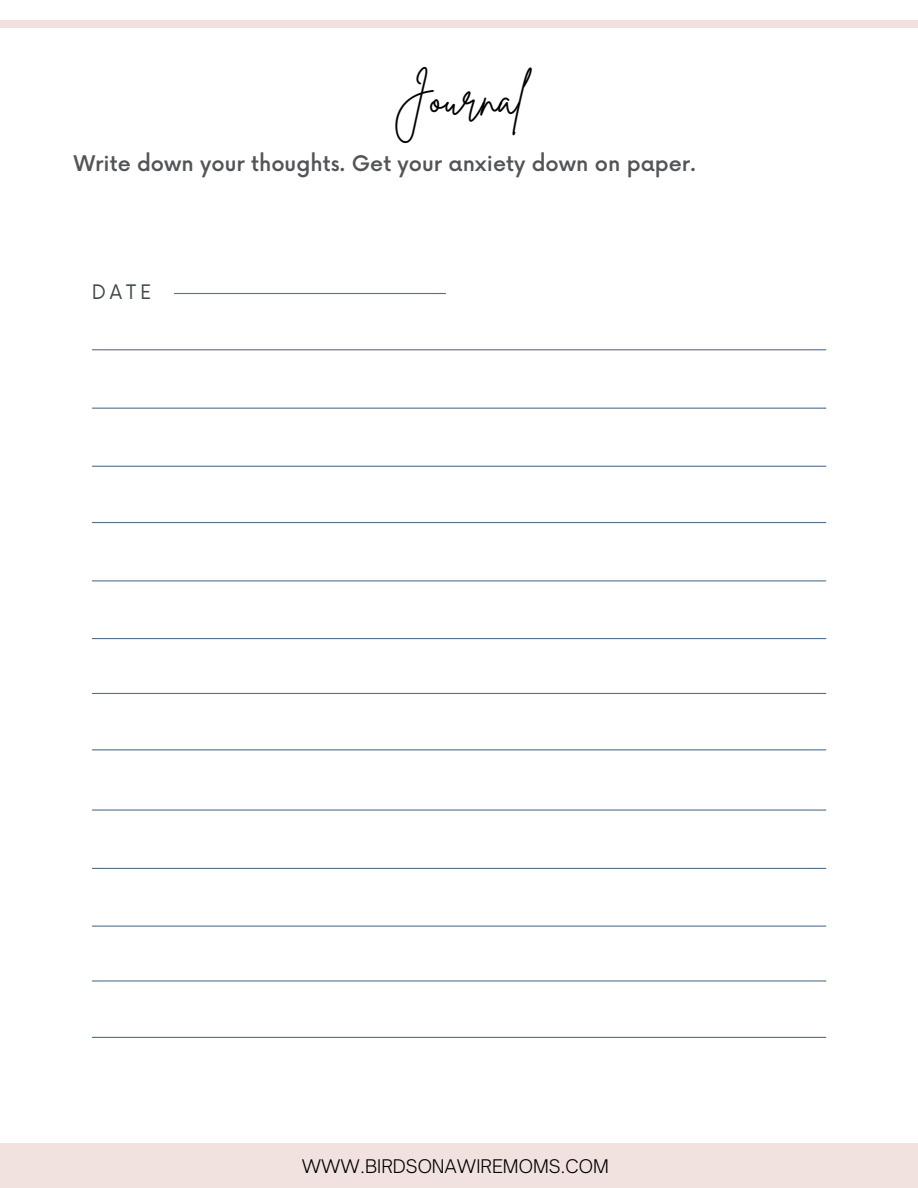
<style>
.page{position:relative;width:918px;height:1188px;background:#fff}
.page>*{position:absolute;margin:0;border:0;box-sizing:border-box;transform-origin:0 0}
.t1{font:48px "Brittany Signature";color:#000}
.t2{font:500 21px "Now";color:#525457}
.t3{font:19.5px "Now";color:#3e484a}
.t4{font:300 18px "Open Sauce One";color:#000}
</style>
<div class="page">
<div style="left:0;top:20px;width:918px;height:8px;background:#f1e2df"></div>
<div style="left:0;top:1143px;width:918px;height:45px;background:#f1e2df"></div>
<hr style="left:174px;top:293px;width:272px;height:1px;background:#53718e">
<hr style="left:92px;top:349px;width:734px;height:1px;background:#53718e">
<hr style="left:92px;top:408px;width:734px;height:1px;background:#53718e">
<hr style="left:92px;top:466px;width:734px;height:1px;background:#53718e">
<hr style="left:92px;top:522px;width:734px;height:1px;background:#53718e">
<hr style="left:92px;top:809px;width:734px;height:2px;background:#53718e">
<hr style="left:92px;top:580px;width:734px;height:1px;background:#53718e">
<hr style="left:92px;top:868px;width:734px;height:1px;background:#53718e">
<hr style="left:92px;top:638px;width:734px;height:1px;background:#53718e">
<hr style="left:92px;top:926px;width:734px;height:1px;background:#53718e">
<hr style="left:92px;top:693px;width:734px;height:1px;background:#53718e">
<hr style="left:92px;top:980px;width:734px;height:2px;background:#53718e">
<hr style="left:92px;top:749px;width:734px;height:1px;background:#53718e">
<hr style="left:92px;top:1037px;width:734px;height:1px;background:#53718e">
<h1 class="t1" style="left:393px;top:67px;width:133px">Journal</h1>
<p class="t2" style="left:74px;top:152px;width:624px">Write down your thoughts. Get your anxiety down on paper.</p>
<p class="t3" style="left:92px;top:281px;width:61px">DATE</p>
<p class="t4" style="left:302px;top:1155px;width:309px">WWW.BIRDSONAWIREMOMS.COM</p>
</div>
